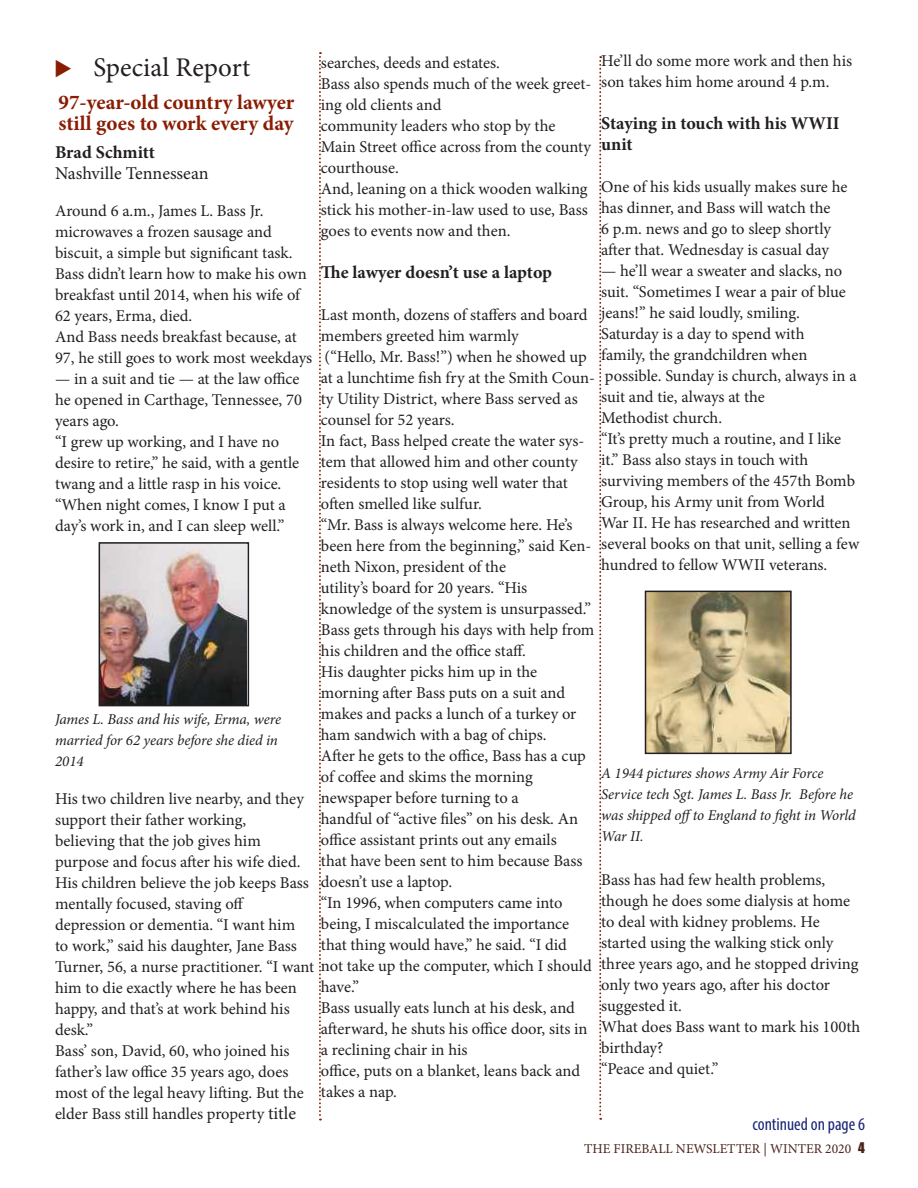
<style>
.page{position:relative;width:918px;height:1188px;background:#fff}
.page>*{position:absolute;margin:0;border:0;box-sizing:border-box;transform-origin:0 0}
.t1{font:27px "Minion Pro";letter-spacing:.005em;color:#231f20}
.t2{font:700 21px/21px "Minion Pro";color:#891c02}
.t3{font:700 18px/21px "Minion Pro";color:#231f20}
.t4{font:18px "Minion Pro";color:#231f20}
.t5{font:condensed 18px "Myriad Pro";color:#192575}
.t6{font:16.5px/21px "Minion Pro";letter-spacing:-.005em;color:#231f20}
.t7{font:italic 15px/21px "Minion Pro";letter-spacing:-.005em;color:#231f20}
.t8{font:13.5px "Minion Pro";color:#49231a}
.s1{color:#891c02}
.s2{font-size:18px}
.s3{font-family:"Impact"}
</style>
<div class="page">
<svg style="left:599px;top:56px;width:2px;height:1064px"></svg>
<svg style="left:319px;top:52px;width:2px;height:1068px"></svg>
<img style="left:102px;top:545px;width:144px;height:158px">
<div style="left:99px;top:542px;width:150px;height:164px;border:2px solid #231f20"></div>
<img style="left:648px;top:594px;width:141px;height:157px">
<div style="left:645px;top:591px;width:147px;height:163px;border:2px solid #231f20"></div>
<p class="t6" style="left:601px;top:50px;width:253px">He’ll do some more work and then his son takes him home around 4 p.m.</p>
<p class="t3" style="left:601px;top:113px;width:240px">Staying in touch with his WWII unit</p>
<p class="t6" style="left:601px;top:176px;width:248px">One of his kids usually makes sure he has dinner, and Bass will watch the<br>6 p.m. news and go to sleep shortly after that. Wednesday is casual day</p>
<p class="t6" style="left:601px;top:260px;width:260px">— he’ll wear a sweater and slacks, no suit. “Sometimes I wear a pair of blue jeans!” he said loudly, smiling.<br>Saturday is a day to spend with<br>family, the grandchildren when possible. Sunday is church, always in a suit and tie, always at the<br>Methodist church.<br>“It’s pretty much a routine, and I like it.” Bass also stays in touch with surviving members of the 457th Bomb Group, his Army unit from World<br>War II. He has researched and written several books on that unit, selling a few hundred to fellow WWII veterans.</p>
<p class="t6" style="left:321px;top:52px;width:272px">searches, deeds and estates.<br>Bass also spends much of the week greet&shy;ing old clients and<br>community leaders who stop by the<br>Main Street office across from the county courthouse.<br>And, leaning on a thick wooden walking stick his mother-in-law used to use, Bass goes to events now and then.</p>
<p class="t3" style="left:321px;top:262px;width:233px">The lawyer doesn’t use a laptop</p>
<p class="t6" style="left:321px;top:304px;width:276px">Last month, dozens of staffers and board members greeted him warmly<br>(“Hello, Mr. Bass!”) when he showed up at a lunchtime fish fry at the Smith Coun&shy;ty Utility District, where Bass served as counsel for 52 years.<br>In fact, Bass helped create the water sys&shy;tem that allowed him and other county residents to stop using well water that often smelled like sulfur.<br>“Mr. Bass is always welcome here. He’s been here from the beginning,” said Ken&shy;neth Nixon, president of the<br>utility’s board for 20 years. “His knowledge of the system is unsurpassed.” Bass gets through his days with help from his children and the office staff.<br>His daughter picks him up in the morning after Bass puts on a suit and makes and packs a lunch of a turkey or ham sandwich with a bag of chips.<br>After he gets to the office, Bass has a cup of coffee and skims the morning newspaper before turning to a<br>handful of “active files” on his desk. An office assistant prints out any emails<br>that have been sent to him because Bass doesn’t use a laptop.<br>“In 1996, when computers came into being, I miscalculated the importance that thing would have,” he said. “I did</p>
<p class="t6" style="left:321px;top:976px;width:268px">have.”<br>Bass usually eats lunch at his desk, and afterward, he shuts his office door, sits in a reclining chair in his<br>office, puts on a blanket, leans back and takes a nap.</p>
<h1 class="t1" style="left:54px;top:49px;width:198px"><span class="s1">◆</span> Special Report</h1>
<p class="t2" style="left:58px;top:92px;width:237px">97-year-old country lawyer still goes to work every day</p>
<p class="t3" style="left:55px;top:142px;width:101px">Brad Schmitt</p>
<p class="t4" style="left:55px;top:161px;width:155px">Nashville Tennessean</p>
<p class="t6" style="left:55px;top:200px;width:259px">Around 6 a.m., James L. Bass Jr. microwaves a frozen sausage and biscuit, a simple but significant task.<br>Bass didn’t learn how to make his own breakfast until 2014, when his wife of 62 years, Erma, died.<br>And Bass needs breakfast because, at 97, he still goes to work most weekdays</p>
<p class="t6" style="left:55px;top:368px;width:248px">— in a suit and tie — at the law office he opened in Carthage, Tennessee, 70 years ago.<br>“I grew up working, and I have no desire to retire,” he said, with a gentle twang and a little rasp in his voice. “When night comes, I know I put a day’s work in, and I can sleep well.”</p>
<p class="t7" style="left:55px;top:709px;width:228px">James L. Bass and his wife, Erma, were married for 62 years before she died in<br>2014</p>
<p class="t7" style="left:601px;top:762px;width:256px">A 1944 pictures shows Army Air Force<br>Service tech Sgt. James L. Bass Jr. Before he was shipped offto England to fight in World<br>War II.</p>
<p class="t6" style="left:55px;top:788px;width:538px">His two children live nearby, and they<br>support their father working,<br>believing that the job gives him<br>purpose and focus after his wife died.<br>His children believe the job keeps Bass<br>mentally focused, staving off<br>depression or dementia. “I want him<br>to work,” said his daughter, Jane Bass<br>Turner, 56, a nurse practitioner. “I want not take up the computer, which I should him to die exactly where he has been<br>happy, and that’s at work behind his<br>desk.”<br>Bass’ son, David, 60, who joined his<br>father’s law office 35 years ago, does<br>most of the legal heavy lifting. But the<br>elder Bass still handles property <span class="s2">title</span></p>
<p class="t6" style="left:601px;top:869px;width:261px">Bass has had few health problems, though he does some dialysis at home to deal with kidney problems. He started using the walking stick only three years ago, and he stopped driving only two years ago, after his doctor suggested it.<br>What does Bass want to mark his 100th birthday?<br>“Peace and quiet.”</p>
<p class="t5" style="left:753px;top:1113px;width:114px">continued on page 6</p>
<p class="t8" style="left:584px;top:1140px;width:282px">THE FIREBALL NEWSLETTER | WINTER 2020 <span class="s3">4</span></p>
</div>
